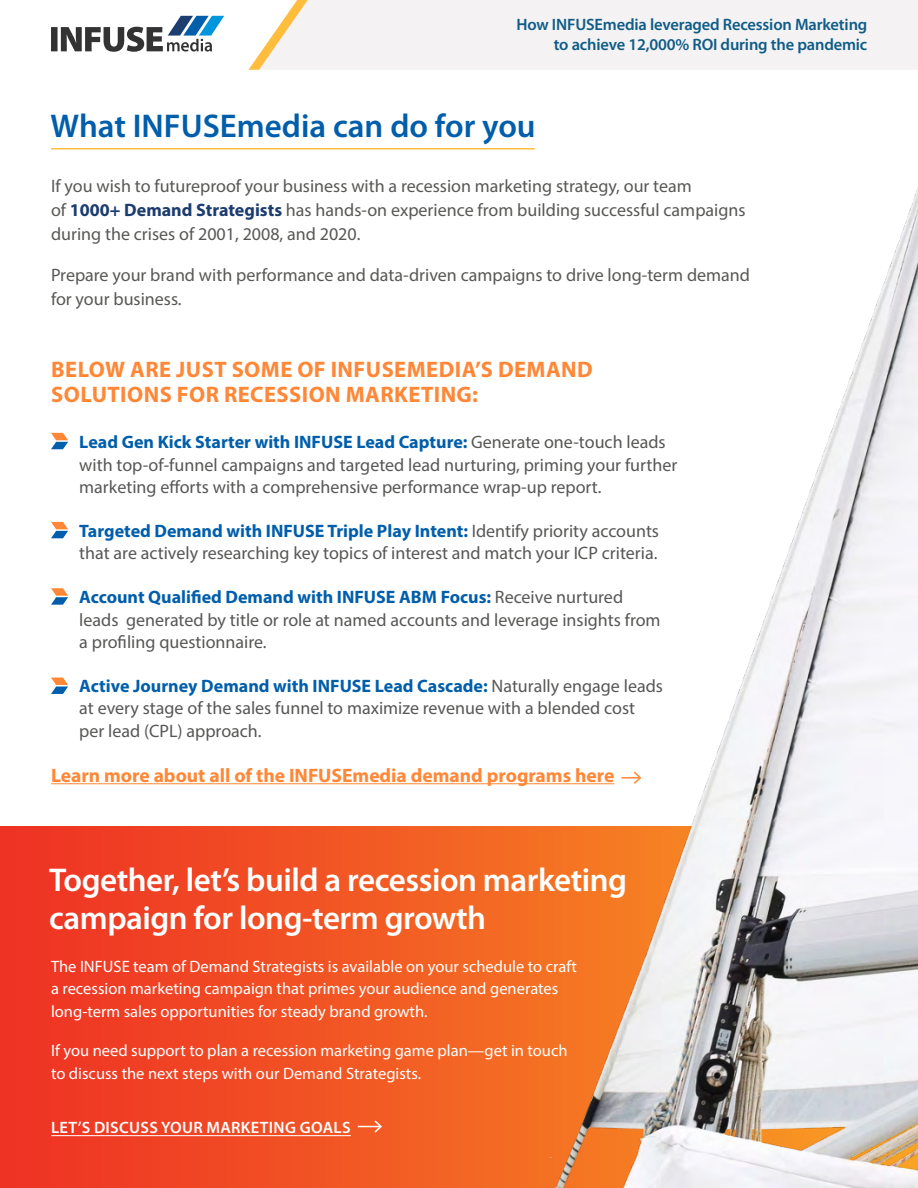
<style>
.page{position:relative;width:918px;height:1188px;background:#fff}
.page>*{position:absolute;margin:0;border:0;box-sizing:border-box;transform-origin:0 0}
.t1{font:600 33px/37.5px "Myriad Pro";letter-spacing:-.015em;color:#fff}
.t2{font:600 33px "Myriad Pro";color:#005eab}
.t3{font:700 22.5px/25.5px "Myriad Pro";letter-spacing:.02em;color:#ff8736}
.t4{font:700 19.5px "Myriad Pro";color:#ff8736}
.t5{font:18px/22.5px "Myriad Pro";color:#575756}
.t6{font:18px/24px "Myriad Pro";color:#585856}
.t7{font:16.5px/22.5px "Myriad Pro";color:#fff}
.t8{font:600 16.5px/19.8px "Myriad Pro";letter-spacing:-.01em;color:#0f5c87;text-align:right}
.t9{font:600 16.5px "Myriad Pro";letter-spacing:.02em;color:#fff}
.s1{font-weight:700;color:#1c3c70}
.s2{font-weight:700;color:#005eab}
</style>
<div class="page">
<svg style="left:0;top:826px;width:439px;height:362px;background:#f04824"></svg>
<img style="left:439px;top:188px;width:479px;height:1000px">
<svg style="left:51px;top:433px;width:17px;height:16px"></svg>
<svg style="left:51px;top:522px;width:17px;height:16px"></svg>
<svg style="left:51px;top:588px;width:17px;height:17px"></svg>
<svg style="left:51px;top:678px;width:17px;height:16px"></svg>
<hr style="left:51px;top:783px;width:563px;height:1px;background:#ff8736">
<svg style="left:621px;top:770px;width:22px;height:16px"></svg>
<hr style="left:51px;top:148px;width:484px;height:2px;background:#ffbd3d">
<hr style="left:51px;top:1135px;width:300px;height:1px;background:#fff">
<svg style="left:358px;top:1119px;width:25px;height:15px"></svg>
<svg style="left:51px;top:16px;width:173px;height:36px"></svg>
<div style="left:309px;top:0;width:609px;height:69px;background:#f4f2f3"></div>
<svg style="left:249px;top:0;width:60px;height:70px"></svg>
<p class="t8" style="left:517px;top:15px;width:352px">How INFUSEmedia leveraged Recession Marketing to achieve 12,000% ROI during the pandemic</p>
<h1 class="t2" style="left:51px;top:108px;width:487px">What INFUSEmedia can do for you</h1>
<p class="t6" style="left:51px;top:174px;width:696px">If you wish to futureproof your business with a recession marketing strategy, our team<br>of <span class="s1">1000+ Demand Strategists</span> has hands-on experience from building successful campaigns during the crises of 2001, 2008, and 2020.</p>
<p class="t6" style="left:51px;top:263px;width:700px">Prepare your brand with performance and data-driven campaigns to drive long-term demand for your business.</p>
<p class="t3" style="left:51px;top:356px;width:543px">BELOW ARE JUST SOME OF INFUSEMEDIA’S DEMAND<br>SOLUTIONS FOR RECESSION MARKETING:</p>
<p class="t5" style="left:79px;top:430px;width:600px"><span class="s2">Lead Gen Kick Starter with INFUSE Lead Capture:</span> Generate one-touch leads with top-of-funnel campaigns and targeted lead nurturing, priming your further marketing efforts with a comprehensive performance wrap-up report.</p>
<p class="t5" style="left:79px;top:519px;width:581px"><span class="s2">Targeted Demand with INFUSE Triple Play Intent:</span> Identify priority accounts that are actively researching key topics of interest and match your ICP criteria.</p>
<p class="t5" style="left:79px;top:585px;width:583px"><span class="s2">Account Qualified Demand with INFUSE ABM Focus:</span> Receive nurtured leads generated by title or role at named accounts and leverage insights from a profiling questionnaire.</p>
<p class="t5" style="left:79px;top:674px;width:585px"><span class="s2">Active Journey Demand with INFUSE Lead Cascade:</span> Naturally engage leads at every stage of the sales funnel to maximize revenue with a blended cost per lead (CPL) approach.</p>
<p class="t4" style="left:51px;top:763px;width:565px">Learn more about all of the INFUSEmedia demand programs here</p>
<h1 class="t1" style="left:49px;top:862px;width:579px">Together, let’s build a recession marketing campaign for long-term growth</h1>
<p class="t7" style="left:51px;top:955px;width:527px">The INFUSE team of Demand Strategists is available on your schedule to craft a recession marketing campaign that primes your audience and generates long-term sales opportunities for steady brand growth.</p>
<p class="t7" style="left:51px;top:1039px;width:518px">If you need support to plan a recession marketing game plan—get in touch to discuss the next steps with our Demand Strategists.</p>
<p class="t9" style="left:51px;top:1118px;width:301px">LET’S DISCUSS YOUR MARKETING GOALS</p>
</div>
